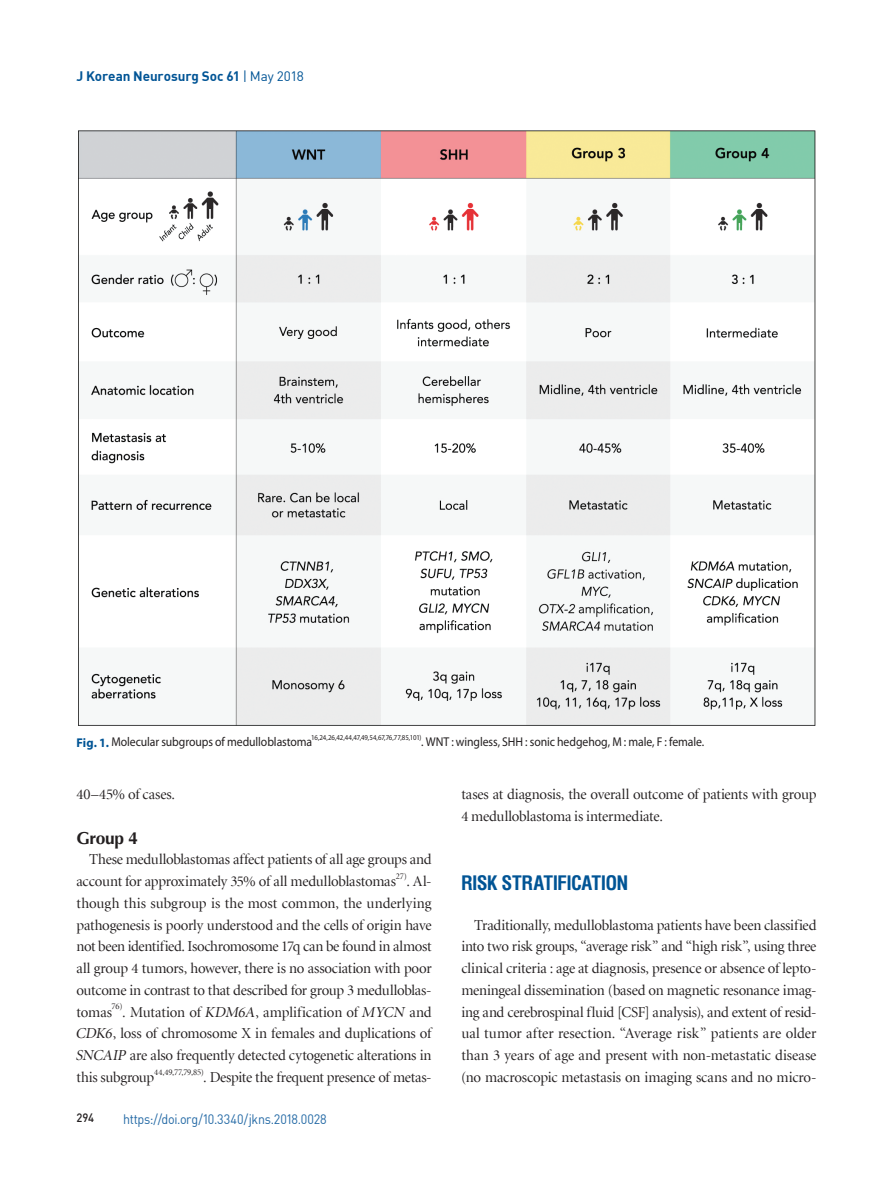
<style>
.page{position:relative;width:893px;height:1191px;background:#fff}
.page>*{position:absolute;margin:0;border:0;box-sizing:border-box;transform-origin:0 0}
.t1{font:700 condensed 19.5px "Helvetica";letter-spacing:-.04em;color:#005495}
.t2{font:700 17.25px "Optima";letter-spacing:-.02em;color:#231f20}
.t3{font:15px/21.8px "Minion LT Display";letter-spacing:-.015em;color:#231f20;text-align:justify}
.t4{font:13.5px "DIN";letter-spacing:-.02em;color:#2369a5;scale:.93 1}
.t5{font:700 13.5px "DIN";letter-spacing:-.005em;color:#005495}
.t6{font:12.75px "Myriad Pro";letter-spacing:-.005em;color:#231f20;scale:.92 1}
.t7{font:12px "Dinmed";color:#231f20;scale:.93 1}
.t8{font:8.7px "Minion LT Display";letter-spacing:-.015em;color:#231f20}
.t9{font:7.5px "Myriad Pro";letter-spacing:-.025em;color:#231f20;scale:.92 1}
.s1{font-weight:400}
.s2{font-weight:700;color:#005495}
.s3{font-style:italic}
</style>
<div class="page">
<img style="left:78px;top:130px;width:738px;height:596px">
<p class="t5" style="left:76px;top:68px;width:229px">J Korean Neurosurg Soc 61 <span class="s1">| May 2018</span></p>
<p class="t6" style="left:77px;top:734px;width:258px"><span class="s2">Fig. 1.</span> Molecular subgroups of medulloblastoma</p>
<p class="t9" style="left:311px;top:733px;width:121px">16,24,26,42,44,47,49,54,67,76,77,85,101)</p>
<p class="t6" style="left:421px;top:734px;width:309px">. WNT : wingless, SHH : sonic hedgehog, M : male, F : female.</p>
<p class="t3" style="left:77px;top:784px;width:100px">40–45% of cases.</p>
<p class="t2" style="left:76px;top:827px;width:63px">Group 4</p>
<p class="t3" style="left:76px;top:849px;width:357px;text-indent:13px">These medulloblastomas affect patients of all age groups and account for approximately 35% of all medulloblastomas</p>
<p class="t8" style="left:396px;top:871px;width:13px">27)</p>
<p class="t3" style="left:76px;top:871px;width:357px;text-indent:330px">. Al&shy;though this subgroup is the most common, the underlying pathogenesis is poorly understood and the cells of origin have not been identified. Isochromosome 17q can be found in almost all group 4 tumors, however, there is no association with poor outcome in contrast to that described for group 3 medulloblas&shy;tomas</p>
<p class="t8" style="left:112px;top:1002px;width:13px">76)</p>
<p class="t3" style="left:75px;top:1001px;width:358px;text-indent:47px">. Mutation of <span class="s3">KDM6A</span>, amplification of <span class="s3">MYCN</span> and <span class="s3">CDK6</span>, loss of chromosome X in females and duplications of <span class="s3">SNCAIP</span> are also frequently detected cytogenetic alterations in this subgroup</p>
<p class="t8" style="left:154px;top:1067px;width:51px">44,49,77,79,85)</p>
<p class="t3" style="left:203px;top:1066px;width:230px">. Despite the frequent presence of metas-</p>
<p class="t7" style="left:77px;top:1109px;width:20px">294</p>
<p class="t4" style="left:123px;top:1110px;width:221px">https://doi.org/10.3340/jkns.2018.0028</p>
<p class="t3" style="left:461px;top:784px;width:357px">tases at diagnosis, the overall outcome of patients with group<br>4 medulloblastoma is intermediate.</p>
<h1 class="t1" style="left:461px;top:870px;width:169px">RISK STRATIFICATION</h1>
<p class="t3" style="left:461px;top:914px;width:357px;text-indent:13px">Traditionally, medulloblastoma patients have been classified into two risk groups, “average risk” and “high risk”, using three clinical criteria : age at diagnosis, presence or absence of lepto&shy;meningeal dissemination (based on magnetic resonance imag&shy;ing and cerebrospinal fluid [CSF] analysis), and extent of resid&shy;ual tumor after resection. “Average risk” patients are older than 3 years of age and present with non-metastatic disease (no macroscopic metastasis on imaging scans and no micro-</p>
</div>
